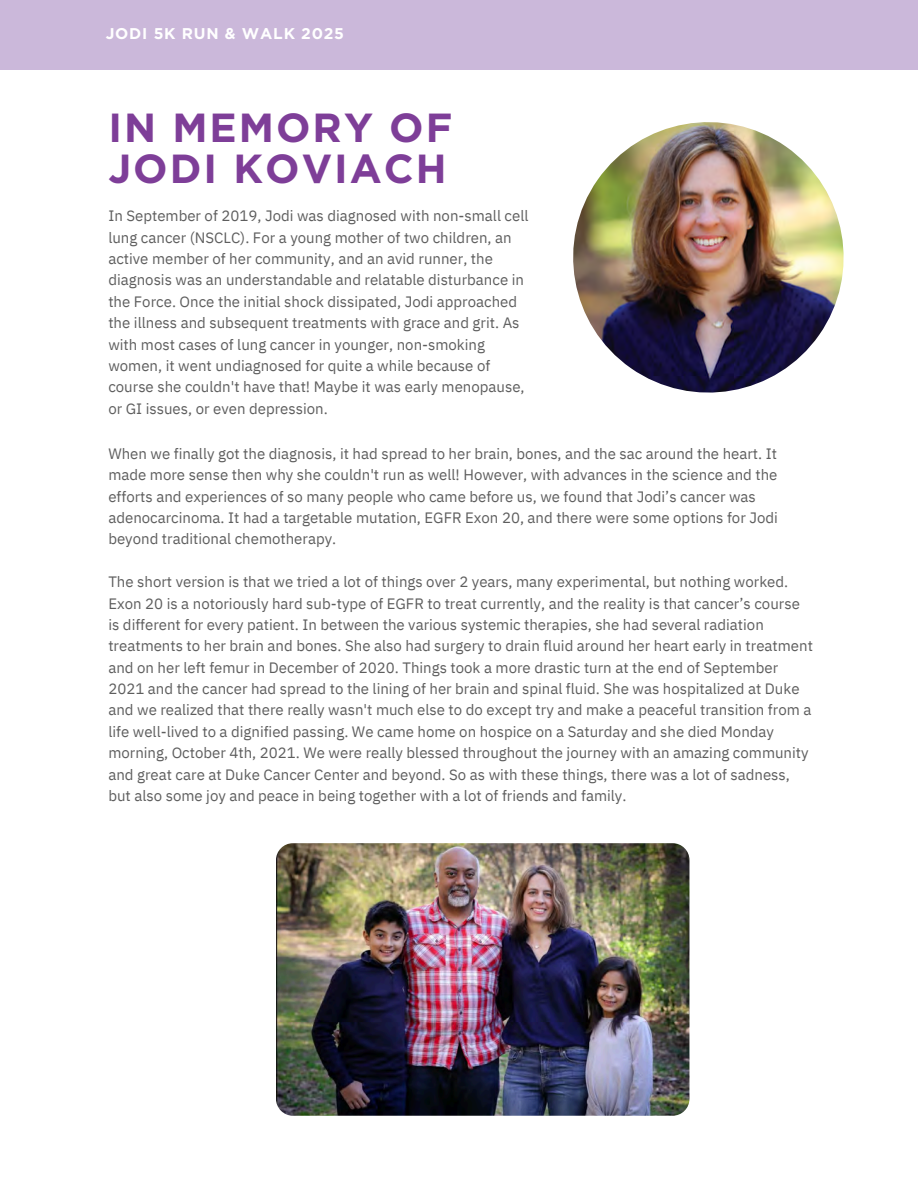
<style>
.page{position:relative;width:918px;height:1188px;background:#fff}
.page>*{position:absolute;margin:0;border:0;box-sizing:border-box;transform-origin:0 0}
.t1{font:700 40.65px/40.5px "Gotham";letter-spacing:.05em;color:#7e3e98}
.t2{font:700 15.6px "Gotham";letter-spacing:.05em;color:#fff}
.t3{font:15px/21.3px "IBM Plex Sans";color:#5e5e5e}
</style>
<div class="page">
<div style="left:0;top:0;width:918px;height:70px;background:#cbb8da"></div>
<img style="left:573px;top:122px;width:271px;height:270px">
<img style="left:276px;top:843px;width:413px;height:272px;border-radius:17px">
<h2 class="t2" style="left:106px;top:24px;width:240px">JODI 5K RUN &amp; WALK 2025</h2>
<h1 class="t1" style="left:108px;top:107px;width:346px">IN MEMORY OF<br>JODI KOVIACH</h1>
<p class="t3" style="left:108px;top:205px;width:422px">In September of 2019, Jodi was diagnosed with non-small cell lung cancer (NSCLC). For a young mother of two children, an active member of her community, and an avid runner, the diagnosis was an understandable and relatable disturbance in the Force. Once the initial shock dissipated, Jodi approached the illness and subsequent treatments with grace and grit. As with most cases of lung cancer in younger, non-smoking women, it went undiagnosed for quite a while because of course she couldn't have that! Maybe it was early menopause, or GI issues, or even depression.</p>
<p class="t3" style="left:108px;top:443px;width:671px">When we finally got the diagnosis, it had spread to her brain, bones, and the sac around the heart. It made more sense then why she couldn't run as well! However, with advances in the science and the efforts and experiences of so many people who came before us, we found that Jodi’s cancer was adenocarcinoma. It had a targetable mutation, EGFR Exon 20, and there were some options for Jodi beyond traditional chemotherapy.</p>
<p class="t3" style="left:108px;top:571px;width:706px">The short version is that we tried a lot of things over 2 years, many experimental, but nothing worked.<br>Exon 20 is a notoriously hard sub-type of EGFR to treat currently, and the reality is that cancer’s course is different for every patient. In between the various systemic therapies, she had several radiation treatments to her brain and bones. She also had surgery to drain fluid around her heart early in treatment and on her left femur in December of 2020. Things took a more drastic turn at the end of September 2021 and the cancer had spread to the lining of her brain and spinal fluid. She was hospitalized at Duke and we realized that there really wasn't much else to do except try and make a peaceful transition from a life well-lived to a dignified passing. We came home on hospice on a Saturday and she died Monday morning, October 4th, 2021. We were really blessed throughout the journey with an amazing community and great care at Duke Cancer Center and beyond. So as with these things, there was a lot of sadness, but also some joy and peace in being together with a lot of friends and family.</p>
</div>
